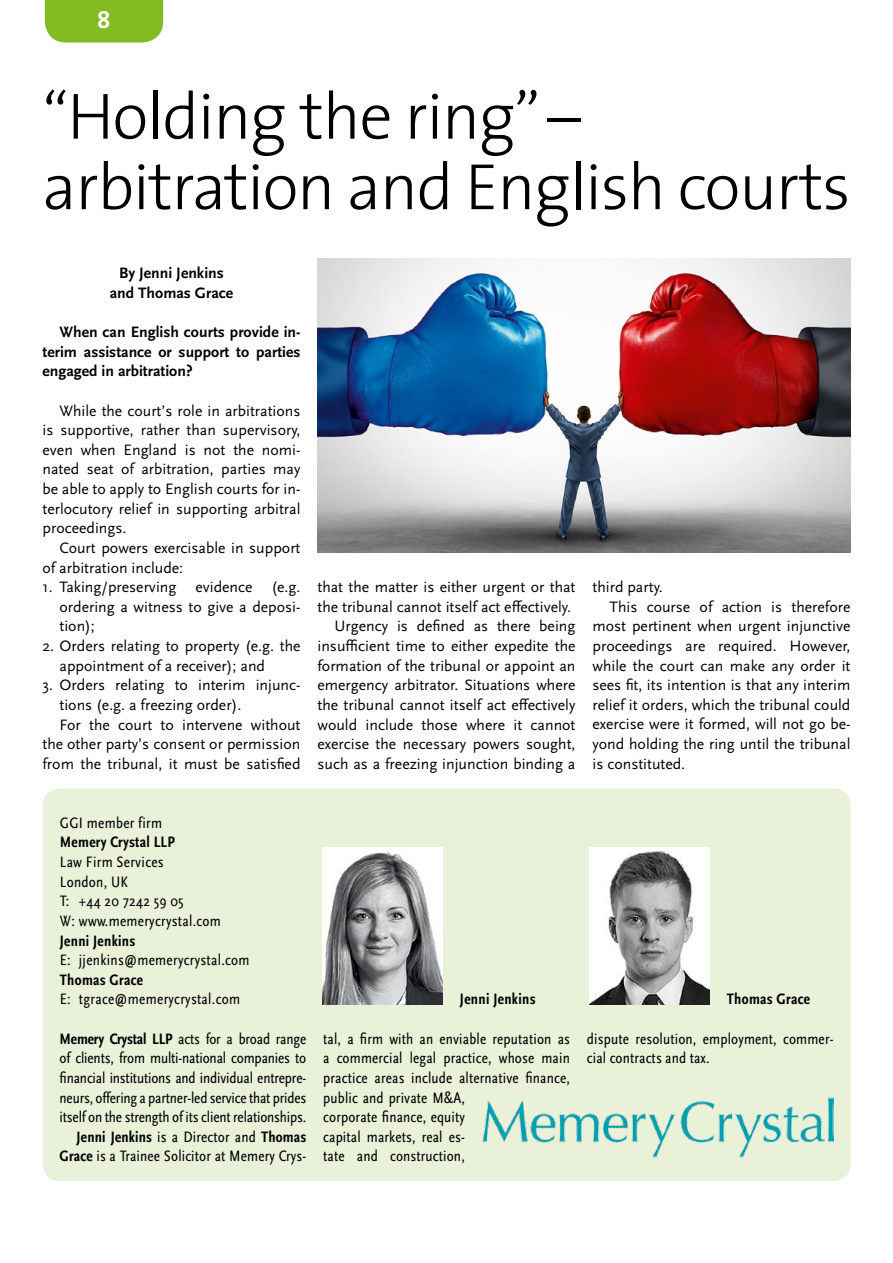
<style>
.page{position:relative;width:893px;height:1263px;background:#fff}
.page>*{position:absolute;margin:0;border:0;box-sizing:border-box;transform-origin:0 0}
.t1{font:300 66px/70.5px "The Sans";letter-spacing:-.02em;color:#000}
.t2{font:700 24px "The Sans";color:#fff}
.t3{font:15.75px/19.6px "Scala Sans Pro";color:#000;text-align:justify}
.t4{font:condensed 15.75px/19.6px "Scala Sans Pro";letter-spacing:.01em;color:#000}
.t5{font:condensed 15.75px/19.6px "Scala Sans Pro";letter-spacing:-.01em;color:#000;text-align:right}
.t6{font:700 15.75px/19.6px "Scala Sans Pro";color:#000;text-align:center}
.t7{font:700 condensed 15.75px "Scala Sans Pro";letter-spacing:.02em;color:#000}
.s1{font-weight:700}
</style>
<div class="page">
<div style="left:45px;top:0;width:118px;height:43px;background:#82bb22"></div>
<div style="left:43px;top:788px;width:807px;height:393px;background:#e9f1d9;border-radius:17px"></div>
<img style="left:322px;top:847px;width:121px;height:157px">
<img style="left:482px;top:1097px;width:351px;height:60px">
<img style="left:589px;top:847px;width:121px;height:157px">
<img style="left:318px;top:258px;width:532px;height:295px">
<h2 class="t2" style="left:97px;top:-1px;width:15px">8</h2>
<h1 class="t1" style="left:42px;top:79px;width:810px">“Holding the ring” – arbitration and English courts</h1>
<p class="t6" style="left:110px;top:263px;width:125px">By Jenni Jenkins and Thomas Grace</p>
<p class="t6" style="left:43px;top:322px;width:259px;text-align:justify;text-indent:17px">When can English courts provide in&shy;terim assistance or support to parties engaged in arbitration?</p>
<p class="t3" style="left:43px;top:400px;width:259px;text-indent:17px">While the court’s role in arbitrations is supportive, rather than supervisory, even when England is not the nomi&shy;nated seat of arbitration, parties may be able to apply to English courts for in&shy;terlocutory relief in supporting arbitral proceedings.</p>
<p class="t3" style="left:43px;top:538px;width:259px;text-indent:17px">Court powers exercisable in support of arbitration include:</p>
<p class="t3" style="left:60px;top:577px;width:242px;text-indent:-17px">1. Taking/preserving evidence (e.g. ordering a witness to give a deposi&shy;tion);</p>
<p class="t3" style="left:60px;top:636px;width:242px;text-indent:-17px">2. Orders relating to property (e.g. the appointment of a receiver); and</p>
<p class="t3" style="left:43px;top:675px;width:259px">3. Orders relating to interim injunc-</p>
<p class="t3" style="left:60px;top:695px;width:183px">tions (e.g. a freezing order).</p>
<p class="t3" style="left:60px;top:714px;width:242px">For the court to intervene without</p>
<p class="t3" style="left:43px;top:734px;width:259px">the other party’s consent or permission</p>
<p class="t3" style="left:43px;top:754px;width:259px">from the tribunal, it must be satisfied</p>
<p class="t3" style="left:317px;top:577px;width:259px;text-align:right">that the matter is either urgent or that the tribunal cannot itself act effectively.<br>Urgency is defined as there being insufficient time to either expedite the formation of the tribunal or appoint an emergency arbitrator. Situations where the tribunal cannot itself act effectively would include those where it cannot exercise the necessary powers sought, such as a freezing injunction binding a</p>
<p class="t3" style="left:592px;top:577px;width:72px">third party.</p>
<p class="t3" style="left:609px;top:597px;width:242px">This course of action is therefore</p>
<p class="t3" style="left:592px;top:616px;width:259px">most pertinent when urgent injunctive</p>
<p class="t3" style="left:592px;top:636px;width:259px">proceedings are required. However,</p>
<p class="t3" style="left:592px;top:656px;width:259px">while the court can make any order it</p>
<p class="t3" style="left:592px;top:675px;width:259px">sees fit, its intention is that any interim</p>
<p class="t3" style="left:592px;top:695px;width:259px">relief it orders, which the tribunal could</p>
<p class="t3" style="left:592px;top:714px;width:260px">exercise were it formed, will not go be-</p>
<p class="t3" style="left:592px;top:734px;width:259px">yond holding the ring until the tribunal</p>
<p class="t3" style="left:592px;top:754px;width:94px">is constituted.</p>
<p class="t4" style="left:60px;top:813px;width:104px">GGI member firm</p>
<p class="t7" style="left:60px;top:833px;width:117px">Memery Crystal LLP</p>
<p class="t4" style="left:60px;top:852px;width:163px">Law Firm Services<br>London, UK<br>T: +44 20 7242 59 05<br>W: www.memerycrystal.com</p>
<p class="t7" style="left:60px;top:931px;width:77px">Jenni Jenkins</p>
<p class="t4" style="left:60px;top:950px;width:191px">E: jjenkins@memerycrystal.com</p>
<p class="t7" style="left:60px;top:970px;width:85px">Thomas Grace</p>
<p class="t4" style="left:60px;top:989px;width:182px">E: tgrace@memerycrystal.com</p>
<p class="t5" style="left:60px;top:1029px;width:248px"><span class="s1">Memery Crystal LLP</span> acts for a broad range of clients, from multi-national companies to financial institutions and individual entrepre&shy;neurs, offering a partner-led service that prides itself on the strength of its client relationships.<br><span class="s1">Jenni Jenkins</span> is a Director and <span class="s1">Thomas Grace</span> is a Trainee Solicitor at Memery Crys-</p>
<p class="t4" style="left:323px;top:1029px;width:248px">tal, a firm with an enviable reputation as a commercial legal practice, whose main practice areas include alternative finance, public and private M&amp;A,<br>corporate finance, equity<br>capital markets, real es-<br>tate and construction,</p>
<p class="t4" style="left:587px;top:1029px;width:248px">dispute resolution, employment, commer&shy;cial contracts and tax.</p>
<p class="t7" style="left:460px;top:990px;width:77px">Jenni Jenkins</p>
<p class="t7" style="left:727px;top:990px;width:85px">Thomas Grace</p>
</div>
